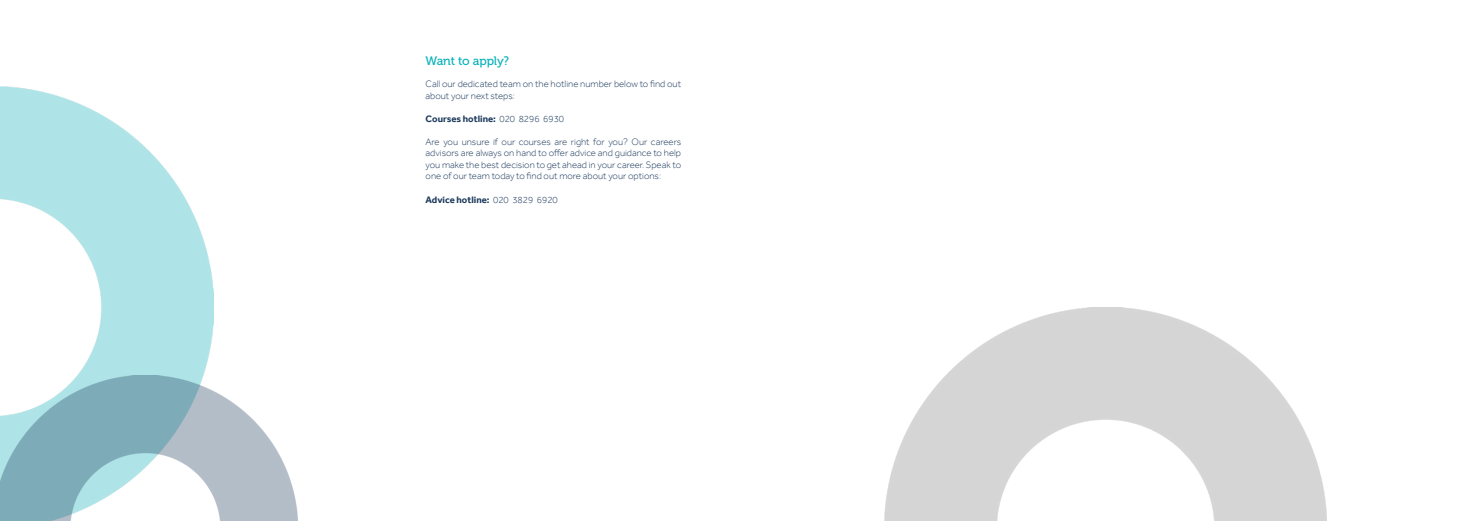
<style>
.page{position:relative;width:1474px;height:521px;background:#fff}
.page>*{position:absolute;margin:0;border:0;box-sizing:border-box;transform-origin:0 0}
.t1{font:12.25px "Museo 500";letter-spacing:-.01em;color:#04b1b9}
.t2{font:300 9.62px/11.5px "Effra";color:#1c395c}
.t3{font:700 9.62px "Effra";color:#1c395c}
.s1{font-weight:300}
</style>
<div class="page">
<img style="left:0;top:87px;width:213px;height:289px">
<img style="left:0;top:376px;width:298px;height:145px">
<img style="left:884px;top:308px;width:442px;height:213px">
<p class="t1" style="left:425px;top:54px;width:85px">Want to apply?</p>
<p class="t2" style="left:425px;top:78px;width:257px">Call our dedicated team on the hotline number below to find out about your next steps:</p>
<p class="t3" style="left:425px;top:113px;width:140px">Courses hotline: <span class="s1">020 8296 6930</span></p>
<p class="t2" style="left:425px;top:136px;width:257px;text-align:justify">Are you unsure if our courses are right for you? Our careers advisors are always on hand to offer advice and guidance to help you make the best decision to get ahead in your career. Speak to one of our team today to find out more about your options:</p>
<p class="t3" style="left:425px;top:194px;width:134px">Advice hotline: <span class="s1">020 3829 6920</span></p>
</div>
